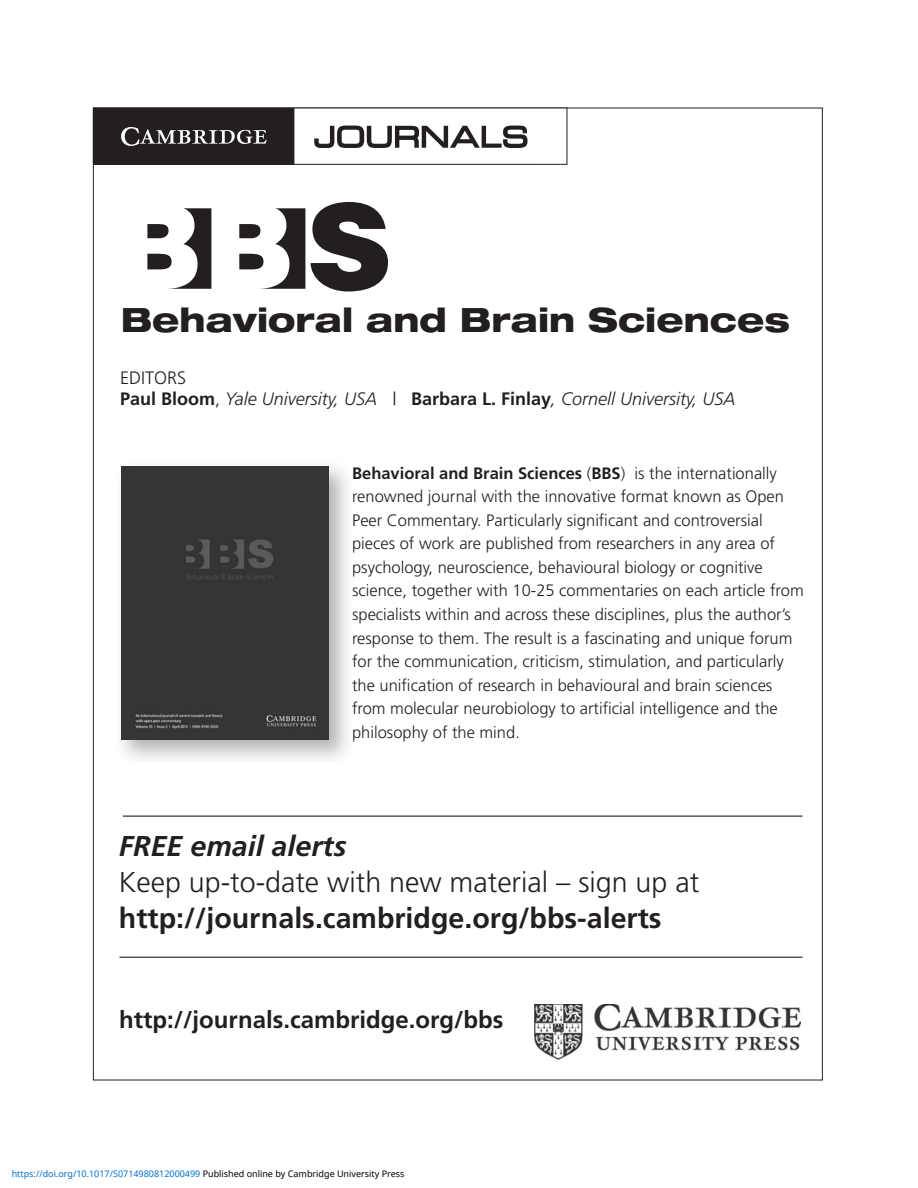
<style>
.page{position:relative;width:918px;height:1188px;background:#fff}
.page>*{position:absolute;margin:0;border:0;box-sizing:border-box;transform-origin:0 0}
.t1{font:900 118.2px "Helvetica";color:#fff}
.t2{font:800 expanded 33.45px "Helvetica Neue";color:#231f20}
.t3{font:700 28.65px/36px "Frutiger";color:#231f20}
.t4{font:700 24px "Frutiger";color:#231f20}
.t5{font:italic 300 18px/21.6px "Frutiger";color:#231f20}
.t6{font:300 16.5px/23.5px "Frutiger";color:#231f20}
.t7{font:9px "Noto Sans";color:#0172cf}
.s1{color:#231f20}
.s2{font-style:normal}
.s3{font-weight:700;font-style:normal}
.s4{font-weight:700}
.s5{font-style:italic}
.s6{font-weight:300}
.s7{color:#000}
</style>
<div class="page">
<svg style="left:314px;top:126px;width:214px;height:22px"></svg>
<div style="left:93px;top:108px;width:201px;height:56px;background:#231f20"></div>
<svg style="left:121px;top:127px;width:146px;height:19px"></svg>
<div style="left:93px;top:108px;width:474px;height:57px;border:1px solid #231f20"></div>
<img style="left:594px;top:1004px;width:206px;height:47px">
<img style="left:534px;top:1004px;width:49px;height:56px">
<hr style="left:123px;top:816px;width:679px;height:1px;background:#231f20">
<hr style="left:119px;top:957px;width:683px;height:1px;background:#231f20">
<img style="left:121px;top:466px;width:227px;height:294px">
<div style="left:121px;top:467px;width:207px;height:272px;background:#363435"></div>
<div style="left:122px;top:209px;width:183px;height:79px;background:#231f20"></div>
<div style="left:121px;top:208px;width:184px;height:81px;border:2px solid #231f20"></div>
<p class="t1" style="left:111px;top:204px;width:282px">BB<span class="s1">S</span></p>
<p class="t2" style="left:121px;top:308px;width:671px">Behavioral and Brain Sciences</p>
<p class="t5" style="left:120px;top:368px;width:617px"><span class="s2">EDITORS<br></span><span class="s3">Paul Bloom</span><span class="s2">,</span> Yale University, USA | <span class="s3">Barbara L. Finlay</span>, Cornell University, USA</p>
<p class="t6" style="left:352px;top:462px;width:453px"><span class="s4">Behavioral and Brain Sciences</span> (<span class="s4">BBS</span>) is the internationally renowned journal with the innovative format known as Open Peer Commentary. Particularly significant and controversial pieces of work are published from researchers in any area of psychology, neuroscience, behavioural biology or cognitive science, together with 10-25 commentaries on each article from specialists within and across these disciplines, plus the author’s response to them. The result is a fascinating and unique forum for the communication, criticism, stimulation, and particularly the unification of research in behavioural and brain sciences from molecular neurobiology to artificial intelligence and the philosophy of the mind.</p>
<p class="t3" style="left:119px;top:831px;width:582px"><span class="s5">FREE email alerts<br></span><span class="s6">Keep up-to-date with new material – sign up at </span>http://journals.cambridge.org/bbs-alerts</p>
<p class="t4" style="left:119px;top:1010px;width:386px">http://journals.cambridge.org/bbs</p>
<p class="t7" style="left:12px;top:1168px;width:394px">https://doi.org/10.1017/S0714980812000499 <span class="s7">Published online by Cambridge University Press</span></p>
</div>
